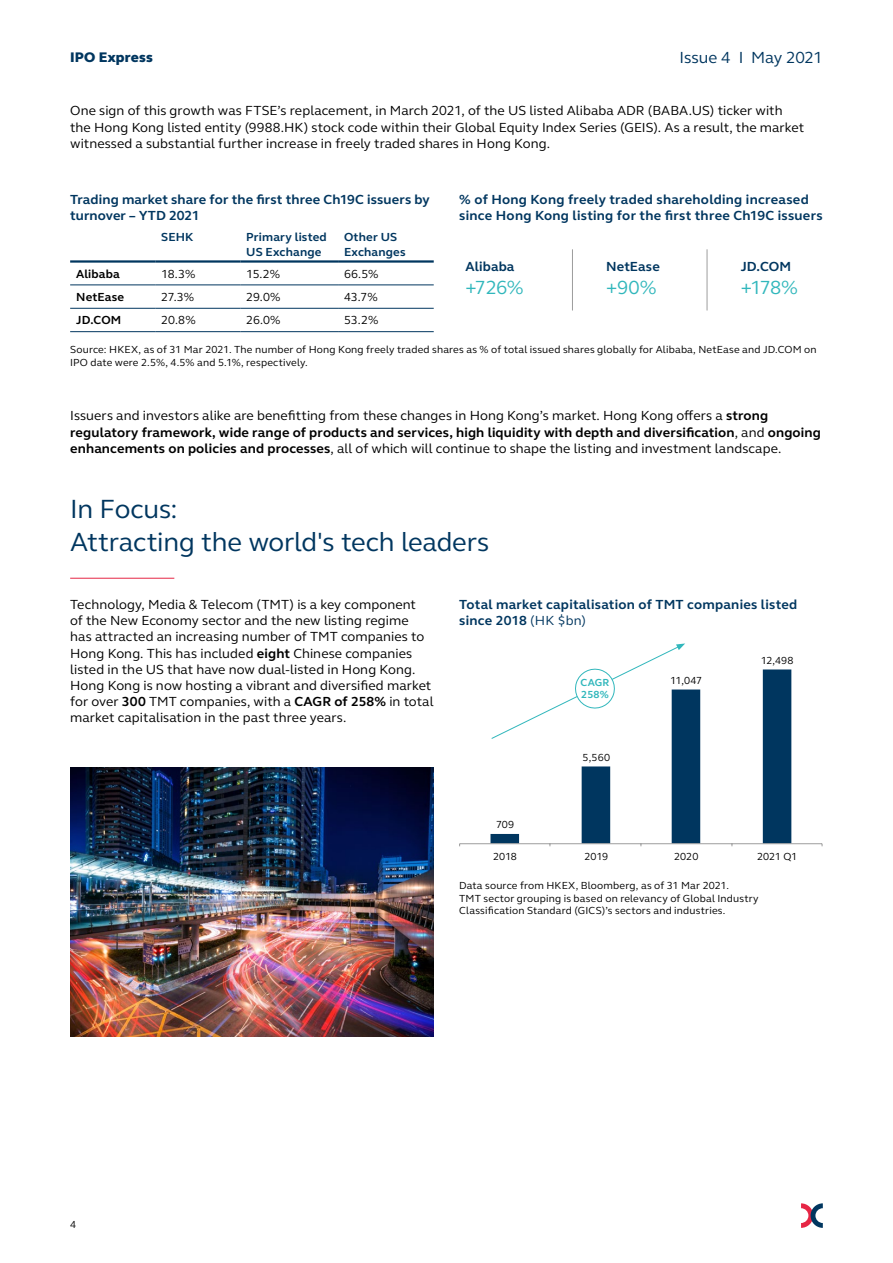
<style>
.page{position:relative;width:893px;height:1263px;background:#fff}
.page>*{position:absolute;margin:0;border:0;box-sizing:border-box;transform-origin:0 0}
.t1{font:27px/32.4px "FS Elliot Pro";letter-spacing:-.01em;color:#00365f}
.t2{font:19.5px "FS Elliot Pro";letter-spacing:-.035em;color:#31b7bc}
.t3{font:16.5px "FS Elliot Pro";letter-spacing:-.005em;color:#00365f}
.t4{font:800 14.25px "FS Elliot Pro";letter-spacing:.01em;color:#00365f}
.t5{font:13.5px/16.2px "FS Elliot Pro";letter-spacing:.005em;color:#000}
.t6{font:700 13.5px/16.2px "FS Elliot Pro";letter-spacing:.015em;color:#00365f}
.t7{font:12px "FS Elliot Pro";letter-spacing:-.015em;color:#000}
.t8{font:700 12px/15px "FS Elliot Pro";letter-spacing:.015em;color:#00365f}
.t9{font:700 12px "FS Elliot Pro";letter-spacing:.015em;color:#000}
.t10{font:10.5px/12.6px "FS Elliot Pro";letter-spacing:.015em;color:#000}
.t11{font:700 10.5px/12.6px "FS Elliot Pro";letter-spacing:.015em;color:#31b7bc}
.s1{font-weight:700}
.s2{font-weight:400}
</style>
<div class="page">
<svg style="left:801px;top:1203px;width:22px;height:25px"></svg>
<img style="left:70px;top:768px;width:364px;height:268px">
<hr style="left:70px;top:578px;width:104px;height:1px;background:#e62645">
<hr style="left:70px;top:285px;width:85px;height:1px;background:#00365f">
<hr style="left:155px;top:285px;width:85px;height:1px;background:#00365f">
<hr style="left:240px;top:285px;width:98px;height:1px;background:#00365f">
<hr style="left:338px;top:285px;width:96px;height:1px;background:#00365f">
<hr style="left:70px;top:308px;width:85px;height:1px;background:#00365f">
<hr style="left:155px;top:308px;width:85px;height:1px;background:#00365f">
<hr style="left:240px;top:308px;width:98px;height:1px;background:#00365f">
<hr style="left:338px;top:308px;width:96px;height:1px;background:#00365f">
<hr style="left:70px;top:331px;width:85px;height:1px;background:#00365f">
<hr style="left:155px;top:331px;width:85px;height:1px;background:#00365f">
<hr style="left:240px;top:331px;width:98px;height:1px;background:#00365f">
<hr style="left:338px;top:331px;width:96px;height:1px;background:#00365f">
<hr style="left:70px;top:260px;width:85px;height:3px;background:#00365f">
<hr style="left:155px;top:260px;width:85px;height:3px;background:#00365f">
<hr style="left:240px;top:260px;width:98px;height:3px;background:#00365f">
<hr style="left:338px;top:260px;width:96px;height:3px;background:#00365f">
<hr style="left:572px;top:250px;width:1px;height:60px;background:#9d9d9d">
<hr style="left:707px;top:250px;width:1px;height:60px;background:#9d9d9d">
<svg style="left:490px;top:669px;width:301px;height:174px"></svg>
<hr style="left:460px;top:843px;width:362px;height:1px;background:#9d9d9d">
<svg style="left:491px;top:643px;width:194px;height:96px"></svg>
<p class="t4" style="left:70px;top:47px;width:84px">IPO Express</p>
<p class="t3" style="left:680px;top:47px;width:145px">Issue 4 I May 2021</p>
<p class="t5" style="left:70px;top:102px;width:736px">One sign of this growth was FTSE’s replacement, in March 2021, of the US listed Alibaba ADR (BABA.US) ticker with the Hong Kong listed entity (9988.HK) stock code within their Global Equity Index Series (GEIS). As a result, the market witnessed a substantial further increase in freely traded shares in Hong Kong.</p>
<p class="t6" style="left:70px;top:191px;width:361px">Trading market share for the first three Ch19C issuers by turnover – YTD 2021</p>
<p class="t8" style="left:161px;top:230px;width:34px">SEHK</p>
<p class="t8" style="left:246px;top:230px;width:82px">Primary listed<br>US Exchange</p>
<p class="t8" style="left:344px;top:230px;width:63px">Other US<br>Exchanges</p>
<p class="t9" style="left:76px;top:266px;width:45px">Alibaba</p>
<p class="t7" style="left:161px;top:266px;width:36px">18.3%</p>
<p class="t7" style="left:246px;top:266px;width:35px">15.2%</p>
<p class="t7" style="left:344px;top:266px;width:36px">66.5%</p>
<p class="t9" style="left:76px;top:289px;width:49px">NetEase</p>
<p class="t7" style="left:161px;top:289px;width:34px">27.3%</p>
<p class="t7" style="left:246px;top:289px;width:36px">29.0%</p>
<p class="t7" style="left:344px;top:289px;width:35px">43.7%</p>
<p class="t9" style="left:76px;top:312px;width:47px">JD.COM</p>
<p class="t7" style="left:161px;top:312px;width:36px">20.8%</p>
<p class="t7" style="left:246px;top:312px;width:36px">26.0%</p>
<p class="t7" style="left:344px;top:312px;width:36px">53.2%</p>
<p class="t6" style="left:459px;top:191px;width:365px">% of Hong Kong freely traded shareholding increased since Hong Kong listing for the first three Ch19C issuers</p>
<p class="t6" style="left:466px;top:258px;width:50px">Alibaba</p>
<h2 class="t2" style="left:466px;top:274px;width:60px">+726%</h2>
<p class="t6" style="left:741px;top:258px;width:52px">JD.COM</p>
<h2 class="t2" style="left:741px;top:274px;width:59px">+178%</h2>
<p class="t6" style="left:606px;top:258px;width:55px">NetEase</p>
<h2 class="t2" style="left:606px;top:274px;width:52px">+90%</h2>
<p class="t10" style="left:70px;top:343px;width:748px">Source: HKEX, as of 31 Mar 2021. The number of Hong Kong freely traded shares as % of total issued shares globally for Alibaba, NetEase and JD.COM on<br>IPO date were 2.5%, 4.5% and 5.1%, respectively.</p>
<p class="t5" style="left:70px;top:407px;width:752px">Issuers and investors alike are benefitting from these changes in Hong Kong’s market. Hong Kong offers a <span class="s1">strong regulatory framework, wide range of products and services, high liquidity with depth and diversification</span>, and <span class="s1">ongoing enhancements on policies and processes</span>, all of which will continue to shape the listing and investment landscape.</p>
<h1 class="t1" style="left:70px;top:492px;width:420px">In Focus:<br>Attracting the world's tech leaders</h1>
<p class="t5" style="left:70px;top:596px;width:365px">Technology, Media &amp; Telecom (TMT) is a key component<br>of the New Economy sector and the new listing regime has attracted an increasing number of TMT companies to Hong Kong. This has included <span class="s1">eight</span> Chinese companies listed in the US that have now dual-listed in Hong Kong.<br>Hong Kong is now hosting a vibrant and diversified market for over <span class="s1">300</span> TMT companies, with a <span class="s1">CAGR of 258%</span> in total market capitalisation in the past three years.</p>
<p class="t6" style="left:459px;top:596px;width:340px">Total market capitalisation of TMT companies listed since 2018 <span class="s2">(HK $bn)</span></p>
<p class="t10" style="left:496px;top:818px;width:20px">709</p>
<p class="t10" style="left:493px;top:850px;width:25px">2018</p>
<p class="t11" style="left:581px;top:675px;width:30px">CAGR<br>258%</p>
<p class="t10" style="left:583px;top:751px;width:29px">5,560</p>
<p class="t10" style="left:584px;top:850px;width:25px">2019</p>
<p class="t10" style="left:670px;top:673px;width:34px">11,047</p>
<p class="t10" style="left:761px;top:654px;width:34px">12,498</p>
<p class="t10" style="left:674px;top:850px;width:26px">2020</p>
<p class="t10" style="left:757px;top:850px;width:42px">2021 Q1</p>
<p class="t10" style="left:459px;top:879px;width:301px">Data source from HKEX, Bloomberg, as of 31 Mar 2021.<br>TMT sector grouping is based on relevancy of Global Industry<br>Classification Standard (GICS)’s sectors and industries.</p>
<p class="t10" style="left:70px;top:1218px;width:8px">4</p>
</div>
